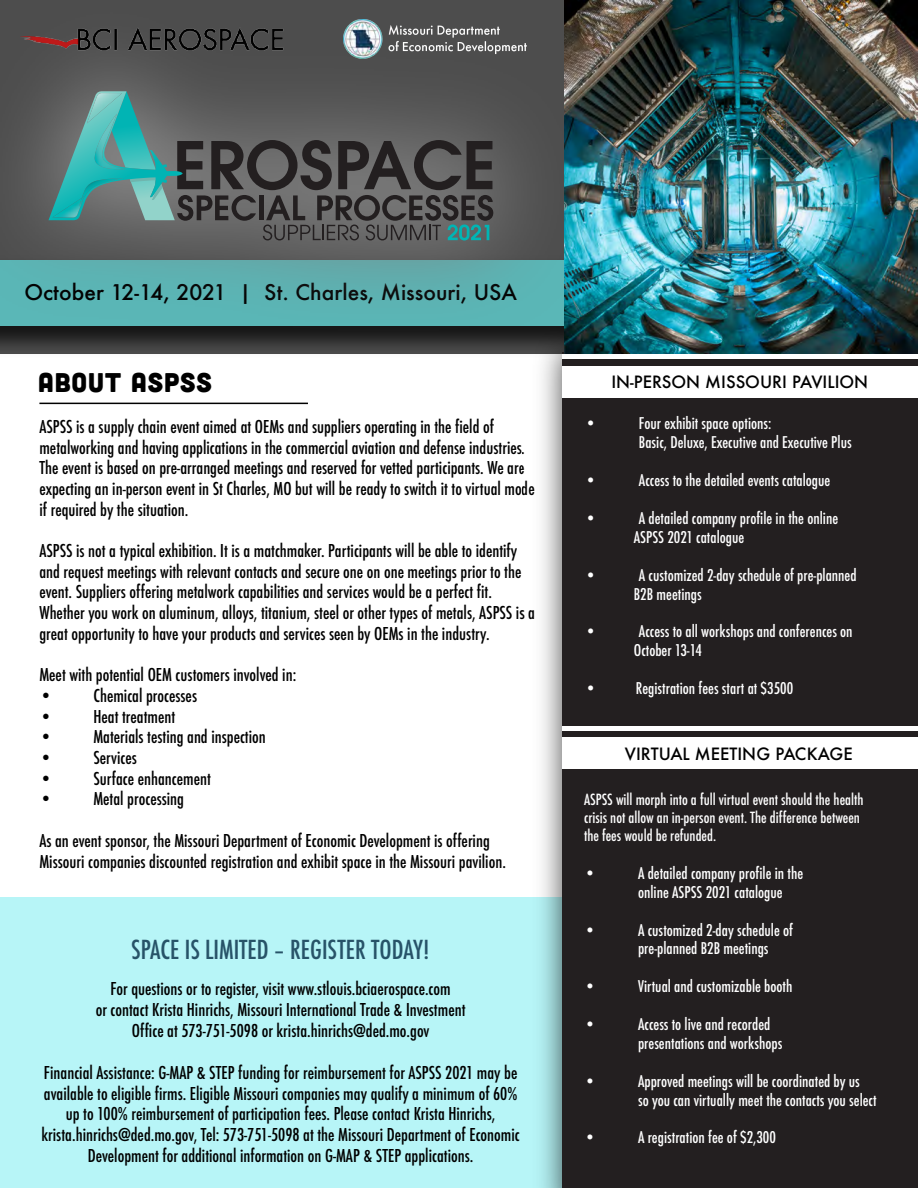
<style>
.page{position:relative;width:918px;height:1188px;background:#fff}
.page>*{position:absolute;margin:0;border:0;box-sizing:border-box;transform-origin:0 0}
.t1{font:27px "Cubano";letter-spacing:.035em;color:#000}
.t2{font:500 condensed 25.5px "Futura";color:#275368}
.t3{font:500 21px "Futura";color:#000}
.t4{font:500 condensed 17.25px/20.7px "Futura";color:#000}
.t5{font:500 16.5px "Futura";color:#000}
.t6{font:500 condensed 15.75px/18.9px "Futura";color:#fff}
.t7{font:500 condensed 15px/18px "Futura";color:#fff}
</style>
<div class="page">
<div style="left:0;top:897px;width:588px;height:291px;background:#b7f5f7"></div>
<img style="left:542px;top:393px;width:21px;height:795px">
<div style="left:563px;top:353px;width:355px;height:835px;background:#231f20"></div>
<div style="left:563px;top:354px;width:355px;height:5px;background:#fff"></div>
<div style="left:563px;top:726px;width:355px;height:5px;background:#fff"></div>
<div style="left:563px;top:366px;width:355px;height:31px;background:#fff"></div>
<div style="left:563px;top:738px;width:355px;height:31px;background:#fff"></div>
<img style="left:639px;top:0;width:279px;height:354px">
<img style="left:0;top:0;width:639px;height:393px">
<svg style="left:49px;top:91px;width:444px;height:150px;background:#546463"></svg>
<hr style="left:39px;top:403px;width:269px;height:1px;background:#000">
<img style="left:14px;top:0;width:276px;height:107px">
<p class="t3" style="left:25px;top:278px;width:494px">October 12-14, 2021 | St. Charles, Missouri, USA</p>
<h1 class="t1" style="left:38px;top:365px;width:175px">ABOUT ASPSS</h1>
<p class="t4" style="left:39px;top:416px;width:497px">ASPSS is a supply chain event aimed at OEMs and suppliers operating in the field of metalworking and having applications in the commercial aviation and defense industries.<br>The event is based on pre-arranged meetings and reserved for vetted participants. We are expecting an in-person event in St Charles, MO but will be ready to switch it to virtual mode if required by the situation.</p>
<p class="t4" style="left:39px;top:540px;width:497px">ASPSS is not a typical exhibition. It is a matchmaker. Participants will be able to identify and request meetings with relevant contacts and secure one on one meetings prior to the event. Suppliers offering metalwork capabilities and services would be a perfect fit.<br>Whether you work on aluminum, alloys, titanium, steel or other types of metals, ASPSS is a great opportunity to have your products and services seen by OEMs in the industry.</p>
<p class="t4" style="left:39px;top:665px;width:258px">Meet with potential OEM customers involved in:</p>
<p class="t4" style="left:39px;top:685px;width:159px">• Chemical processes</p>
<p class="t4" style="left:39px;top:706px;width:137px">• Heat treatment</p>
<p class="t4" style="left:39px;top:727px;width:228px">• Materials testing and inspection</p>
<p class="t4" style="left:39px;top:747px;width:99px">• Services</p>
<p class="t4" style="left:39px;top:768px;width:173px">• Surface enhancement</p>
<p class="t4" style="left:39px;top:789px;width:146px">• Metal processing</p>
<p class="t4" style="left:39px;top:830px;width:468px">As an event sponsor, the Missouri Department of Economic Development is offering<br>Missouri companies discounted registration and exhibit space in the Missouri pavilion.</p>
<h2 class="t2" style="left:131px;top:934px;width:300px">SPACE IS LIMITED – REGISTER TODAY!</h2>
<p class="t4" style="left:96px;top:979px;width:371px;text-align:center">For questions or to register, visit www.stlouis.bciaerospace.com<br>or contact Krista Hinrichs, Missouri International Trade &amp; Investment<br>Office at 573-751-5098 or krista.hinrichs@ded.mo.gov</p>
<p class="t4" style="left:42px;top:1062px;width:480px;text-align:center">Financial Assistance: G-MAP &amp; STEP funding for reimbursement for ASPSS 2021 may be available to eligible firms. Eligible Missouri companies may qualify a minimum of 60% up to 100% reimbursement of participation fees. Please contact Krista Hinrichs, krista.hinrichs@ded.mo.gov, Tel: 573-751-5098 at the Missouri Department of Economic Development for additional information on G-MAP &amp; STEP applications.</p>
<p class="t5" style="left:611px;top:371px;width:258px">IN-PERSON MISSOURI PAVILION</p>
<p class="t6" style="left:585px;top:414px;width:13px">•</p>
<p class="t6" style="left:639px;top:414px;width:214px">Four exhibit space options:<br>Basic, Deluxe, Executive and Executive Plus</p>
<p class="t6" style="left:585px;top:471px;width:13px">•</p>
<p class="t6" style="left:639px;top:471px;width:193px">Access to the detailed events catalogue</p>
<p class="t6" style="left:585px;top:509px;width:13px">•</p>
<p class="t6" style="left:634px;top:509px;width:206px;text-indent:5px">A detailed company profile in the online<br>ASPSS 2021 catalogue</p>
<p class="t6" style="left:585px;top:565px;width:13px">•</p>
<p class="t6" style="left:634px;top:565px;width:224px;text-indent:5px">A customized 2-day schedule of pre-planned<br>B2B meetings</p>
<p class="t6" style="left:585px;top:622px;width:13px">•</p>
<p class="t6" style="left:634px;top:622px;width:220px;text-indent:5px">Access to all workshops and conferences on<br>October 13-14</p>
<p class="t6" style="left:585px;top:679px;width:13px">•</p>
<p class="t6" style="left:636px;top:679px;width:159px">Registration fees start at $3500</p>
<p class="t5" style="left:625px;top:743px;width:229px">VIRTUAL MEETING PACKAGE</p>
<p class="t7" style="left:584px;top:791px;width:281px">ASPSS will morph into a full virtual event should the health crisis not allow an in-person event. The difference between the fees would be refunded.</p>
<p class="t6" style="left:584px;top:864px;width:13px">•</p>
<p class="t6" style="left:638px;top:864px;width:167px">A detailed company profile in the online ASPSS 2021 catalogue</p>
<p class="t6" style="left:584px;top:920px;width:13px">•</p>
<p class="t6" style="left:638px;top:920px;width:157px">A customized 2-day schedule of pre-planned B2B meetings</p>
<p class="t6" style="left:584px;top:977px;width:13px">•</p>
<p class="t6" style="left:638px;top:977px;width:156px">Virtual and customizable booth</p>
<p class="t6" style="left:584px;top:1015px;width:13px">•</p>
<p class="t6" style="left:638px;top:1015px;width:146px">Access to live and recorded presentations and workshops</p>
<p class="t6" style="left:584px;top:1072px;width:13px">•</p>
<p class="t6" style="left:638px;top:1072px;width:240px">Approved meetings will be coordinated by us<br>so you can virtually meet the contacts you select</p>
<p class="t6" style="left:584px;top:1128px;width:13px">•</p>
<p class="t6" style="left:638px;top:1128px;width:139px">A registration fee of $2,300</p>
</div>
